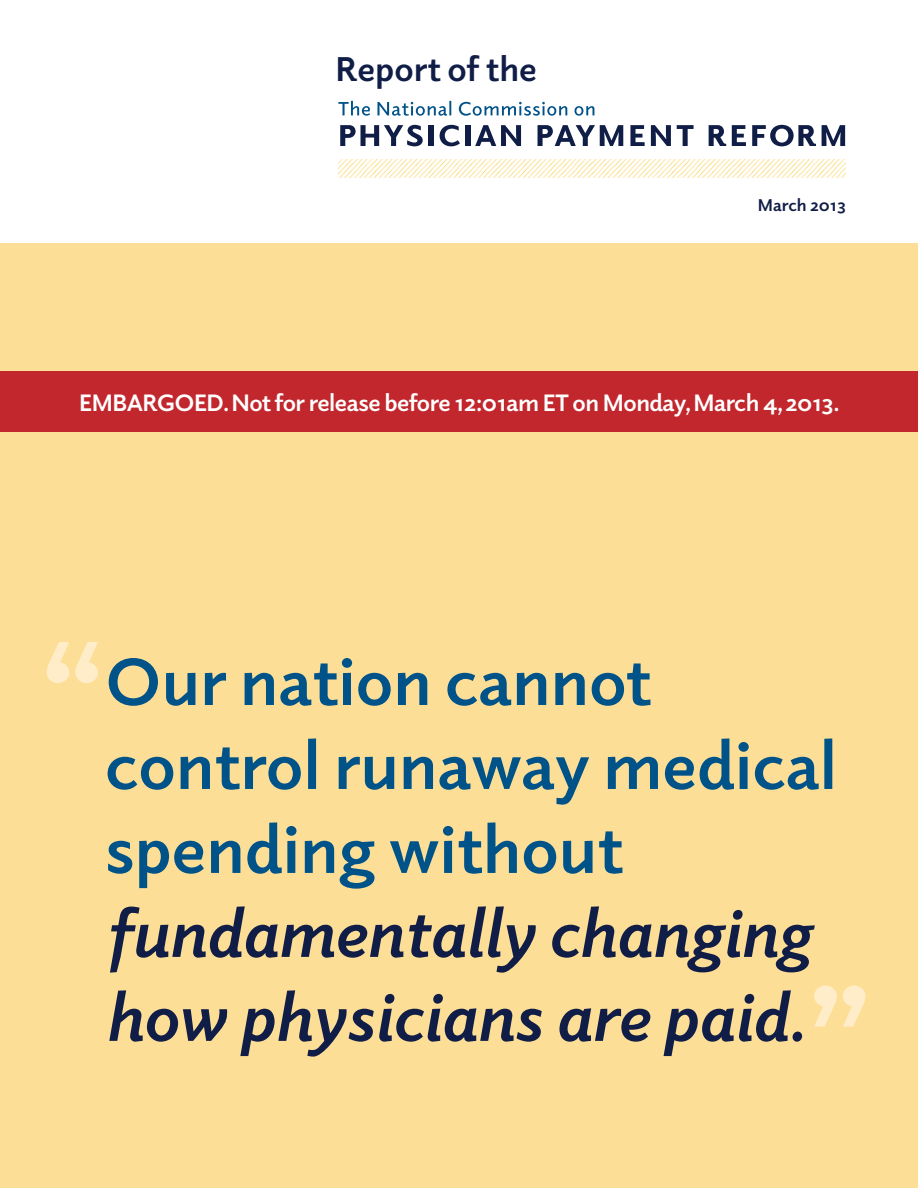
<style>
.page{position:relative;width:918px;height:1188px;background:#fff}
.page>*{position:absolute;margin:0;border:0;box-sizing:border-box;transform-origin:0 0}
.t1{font:700 67.5px/84px "Elido";color:#005388}
.t2{font:italic 700 67.5px/84px "Elido";color:#101d46}
.t3{font:700 34.8px "Elido";color:#101d46}
.t4{font:700 24px "Elido";letter-spacing:-.02em;color:#fff}
.t5{font:700 17.25px "Elido";color:#101d46}
</style>
<div class="page">
<div style="left:0;top:243px;width:918px;height:945px;background:#fdde97"></div>
<svg style="left:47px;top:642px;width:51px;height:41px"></svg>
<svg style="left:814px;top:986px;width:52px;height:41px"></svg>
<svg style="left:338px;top:101px;width:32px;height:15px"></svg>
<svg style="left:377px;top:101px;width:74px;height:15px"></svg>
<svg style="left:459px;top:102px;width:108px;height:14px"></svg>
<svg style="left:574px;top:106px;width:20px;height:10px"></svg>
<svg style="left:340px;top:125px;width:83px;height:21px"></svg>
<div style="left:429px;top:125px;width:5px;height:21px;background:#101d46"></div>
<svg style="left:440px;top:125px;width:20px;height:21px"></svg>
<div style="left:465px;top:125px;width:6px;height:21px;background:#101d46"></div>
<svg style="left:475px;top:125px;width:46px;height:21px"></svg>
<svg style="left:538px;top:125px;width:85px;height:21px"></svg>
<svg style="left:630px;top:125px;width:15px;height:21px"></svg>
<svg style="left:651px;top:125px;width:20px;height:21px"></svg>
<svg style="left:677px;top:125px;width:17px;height:21px"></svg>
<svg style="left:709px;top:125px;width:17px;height:21px"></svg>
<svg style="left:732px;top:125px;width:14px;height:21px"></svg>
<svg style="left:752px;top:125px;width:64px;height:21px"></svg>
<svg style="left:822px;top:125px;width:23px;height:21px"></svg>
<img style="left:338px;top:159px;width:508px;height:18px">
<div style="left:0;top:371px;width:918px;height:61px;background:#c1272d"></div>
<h2 class="t3" style="left:335px;top:46px;width:203px">Report of the</h2>
<p class="t5" style="left:758px;top:193px;width:89px">March 2013</p>
<p class="t4" style="left:79px;top:387px;width:762px">EMBARGOED. Not for release before 12:01am ET on Monday, March 4, 2013.</p>
<h1 class="t1" style="left:105px;top:637px;width:734px">Our nation cannot control runaway medical spending without</h1>
<h1 class="t2" style="left:105px;top:889px;width:707px">fundamentally changing how physicians are paid.</h1>
</div>
